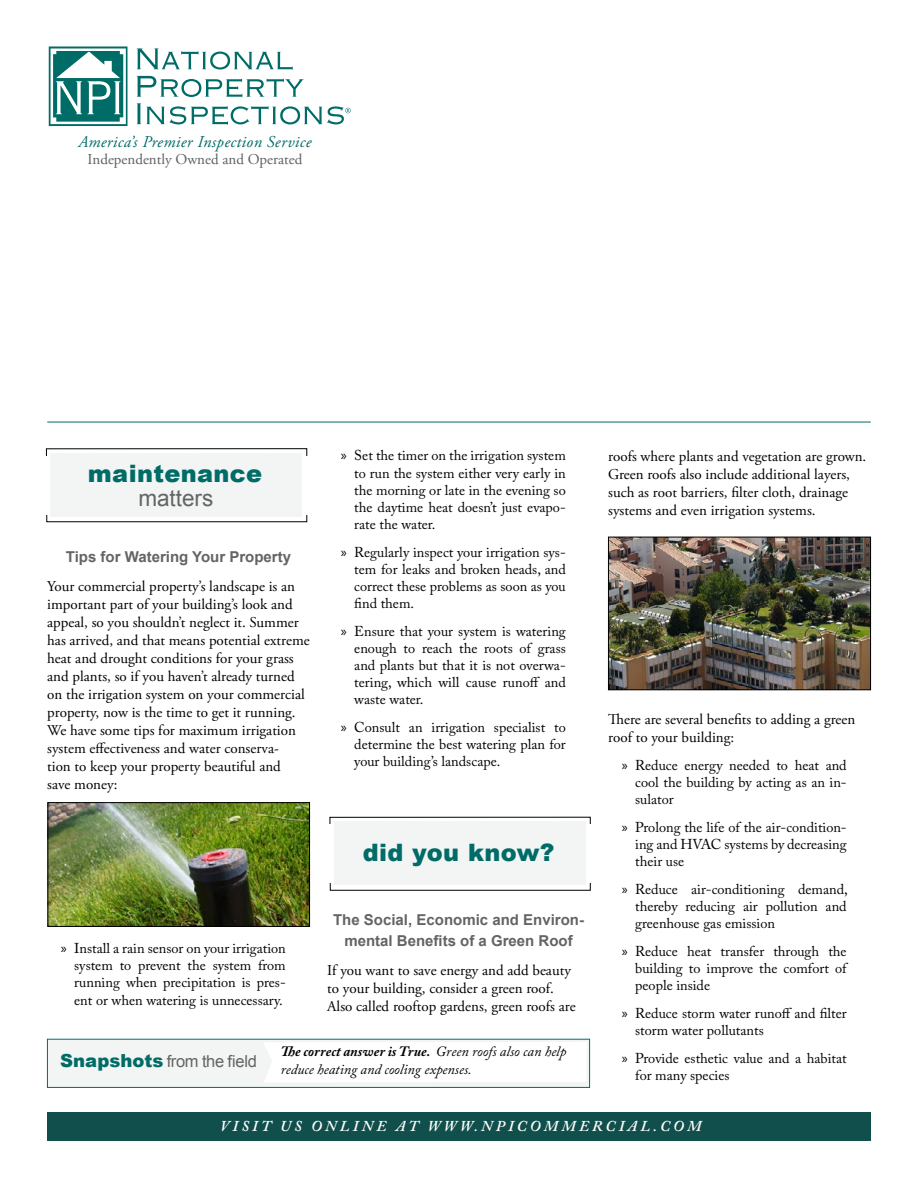
<style>
.page{position:relative;width:918px;height:1188px;background:#fff}
.page>*{position:absolute;margin:0;border:0;box-sizing:border-box;transform-origin:0 0}
.t1{font:900 24px "Arial";letter-spacing:.015em;color:#006c67}
.t2{font:22.5px "Arial";color:#636466}
.t3{font:italic 16.5px "Adobe Garamond Pro";letter-spacing:.025em;color:#006c67}
.t4{font:16.5px "Arial";letter-spacing:-.02em;color:#636466}
.t5{font:15px/18px "Adobe Garamond Pro";color:#000}
.t6{font:700 15px/21px "Arial";color:#636466;text-align:center}
.t7{font:italic 600 15px "Adobe Caslon Pro";letter-spacing:.215em;color:#fff}
.t8{font:15px "Adobe Garamond Pro";color:#5f6062}
.t9{font:14.25px/17.1px "Adobe Caslon Pro";color:#000;text-align:justify}
.t10{font:italic 14.25px/18px "Adobe Caslon Pro";color:#000}
.s1{font-family:"Myriad Pro"}
.s2{font-weight:900;font-size:18px;color:#006c67}
.s3{font-weight:700}
</style>
<div class="page">
<div style="left:48px;top:1112px;width:823px;height:29px;background:#114f4c"></div>
<svg style="left:137px;top:48px;width:156px;height:22px"></svg>
<svg style="left:137px;top:76px;width:167px;height:21px"></svg>
<svg style="left:137px;top:103px;width:4px;height:21px"></svg>
<svg style="left:147px;top:106px;width:204px;height:19px"></svg>
<svg style="left:49px;top:46px;width:78px;height:80px"></svg>
<hr style="left:47px;top:422px;width:824px;height:1px;background:#006c67">
<img style="left:50px;top:804px;width:258px;height:121px">
<div style="left:48px;top:802px;width:262px;height:125px;border:1px solid #000"></div>
<img style="left:610px;top:539px;width:259px;height:149px">
<div style="left:608px;top:537px;width:263px;height:153px;border:1px solid #000"></div>
<div style="left:334px;top:822px;width:251px;height:63px;background:#f3f4f4"></div>
<div style="left:47px;top:1039px;width:543px;height:49px;background:#f3f4f4;border:1px solid #006c67"></div>
<div style="left:264px;top:1042px;width:322px;height:40px;background:#fff"></div>
<div style="left:51px;top:453px;width:251px;height:63px;background:#f3f4f4"></div>
<p class="t3" style="left:78px;top:132px;width:235px">America’s Premier Inspection Service</p>
<p class="t8" style="left:88px;top:150px;width:216px">Independently Owned and Operated</p>
<h1 class="t1" style="left:88px;top:456px;width:176px">maintenance</h1>
<h2 class="t2" style="left:138px;top:483px;width:77px">matters</h2>
<p class="t6" style="left:66px;top:546px;width:227px">Tips for Watering Your Property</p>
<p class="t5" style="left:47px;top:577px;width:264px">Your commercial property’s landscape is an important part of your building’s look and appeal, so you shouldn’t neglect it. Summer has arrived, and that means potential extreme heat and drought conditions for your grass and plants, so if you haven’t already turned on the irrigation system on your commercial property, now is the time to get it running.<br>We have some tips for maximum irrigation system effectiveness and water conserva-<br>tion to keep your property beautiful and<br>save money:</p>
<p class="t9" style="left:354px;top:447px;width:213px;text-indent:-13px"><span class="s1">»</span> Set the timer on the irrigation system to run the system either very early in the morning or late in the evening so the daytime heat doesn’t just evapo&shy;rate the water.</p>
<p class="t9" style="left:354px;top:543px;width:213px;text-indent:-13px"><span class="s1">»</span> Regularly inspect your irrigation sys&shy;tem for leaks and broken heads, and correct these problems as soon as you find them.</p>
<p class="t9" style="left:354px;top:623px;width:213px;text-indent:-13px"><span class="s1">»</span> Ensure that your system is watering enough to reach the roots of grass and plants but that it is not overwa&shy;tering, which will cause runoff and waste water.</p>
<p class="t9" style="left:354px;top:719px;width:213px;text-indent:-13px"><span class="s1">»</span> Consult an irrigation specialist to determine the best watering plan for your building’s landscape.</p>
<p class="t9" style="left:74px;top:940px;width:213px;text-indent:-13px"><span class="s1">»</span> Install a rain sensor on your irrigation system to prevent the system from running when precipitation is pres&shy;ent or when watering is unnecessary.</p>
<h1 class="t1" style="left:363px;top:835px;width:193px">did you know?</h1>
<p class="t6" style="left:333px;top:910px;width:252px">The Social, Economic and Environ&shy;mental Benefits of a Green Roof</p>
<p class="t5" style="left:327px;top:962px;width:250px">If you want to save energy and add beauty to your building, consider a green roof.<br>Also called rooftop gardens, green roofs are</p>
<p class="t4" style="left:60px;top:1050px;width:198px"><span class="s2">Snapshots</span> from the field</p>
<p class="t10" style="left:281px;top:1042px;width:287px"><span class="s3">The correct answer is True.</span> Green roofs also can help reduce heating and cooling expenses.</p>
<p class="t5" style="left:608px;top:448px;width:260px">roofs where plants and vegetation are grown.<br>Green roofs also include additional layers, such as root barriers, filter cloth, drainage systems and even irrigation systems.</p>
<p class="t5" style="left:608px;top:710px;width:249px">There are several benefits to adding a green roof to your building:</p>
<p class="t9" style="left:635px;top:756px;width:213px;text-indent:-13px"><span class="s1">»</span> Reduce energy needed to heat and cool the building by acting as an in&shy;sulator</p>
<p class="t9" style="left:635px;top:818px;width:213px;text-indent:-13px"><span class="s1">»</span> Prolong the life of the air-condition&shy;ing and HVAC systems by decreasing their use</p>
<p class="t9" style="left:635px;top:880px;width:214px;text-indent:-13px"><span class="s1">»</span> Reduce air-conditioning demand, thereby reducing air pollution and greenhouse gas emission</p>
<p class="t9" style="left:635px;top:942px;width:213px;text-indent:-13px"><span class="s1">»</span> Reduce heat transfer through the building to improve the comfort of people inside</p>
<p class="t9" style="left:635px;top:1005px;width:213px;text-indent:-13px"><span class="s1">»</span> Reduce storm water runoff and filter storm water pollutants</p>
<p class="t9" style="left:635px;top:1050px;width:213px;text-indent:-13px"><span class="s1">»</span> Provide esthetic value and a habitat for many species</p>
<p class="t7" style="left:220px;top:1117px;width:483px">VISIT US ONLINE AT WWW.NPICOMMERCIAL.COM</p>
</div>
